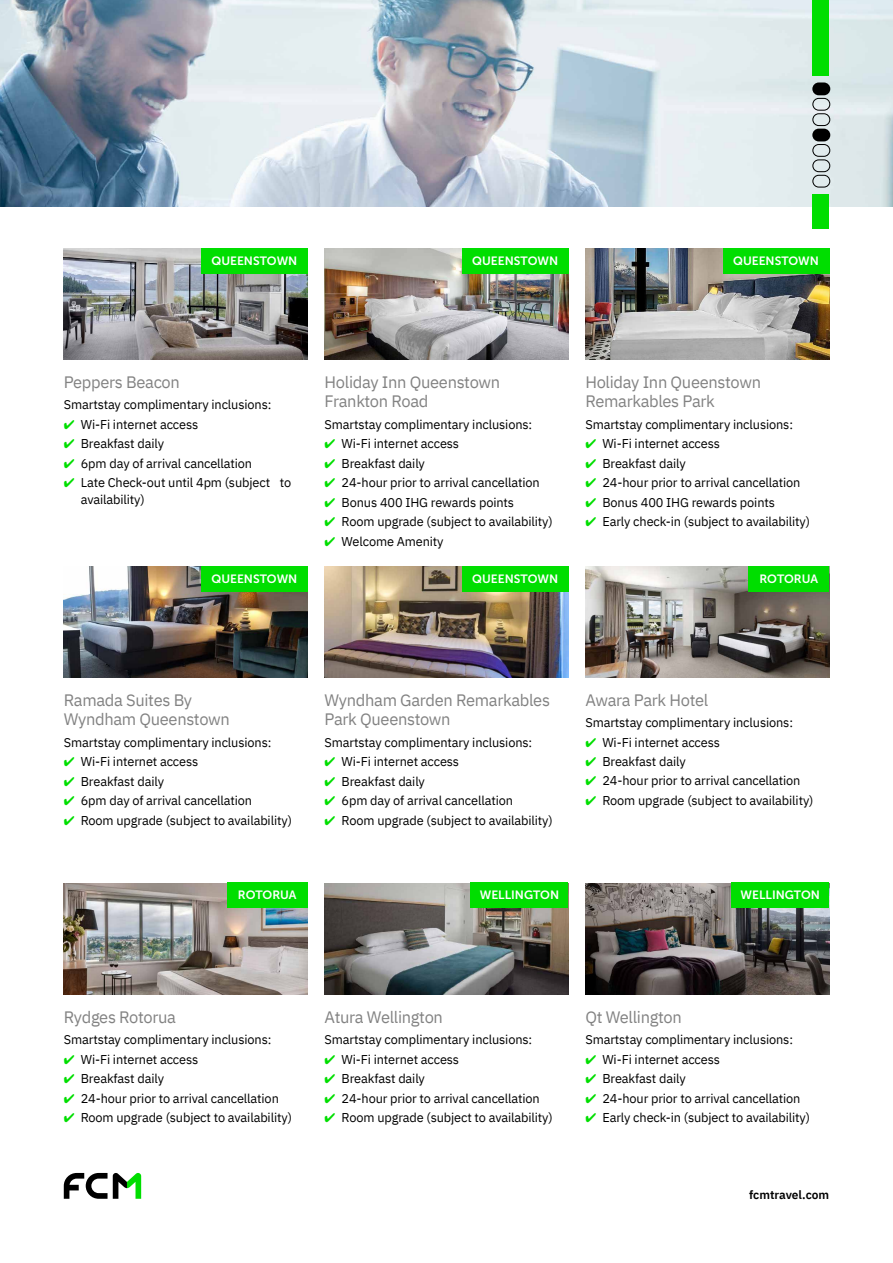
<style>
.page{position:relative;width:893px;height:1263px;background:#fff}
.page>*{position:absolute;margin:0;border:0;box-sizing:border-box;transform-origin:0 0}
.t1{font:16.5px/19.8px "IBM Plex Sans";letter-spacing:-.02em;color:#828282}
.t2{font:12.75px/16.5px "IBM Plex Sans";letter-spacing:-.01em;color:#000}
.t3{font:12px "Museo Sans 700";color:#fff}
.t4{font:600 12px "IBM Plex Sans";color:#000}
.s1{color:#00de00}
</style>
<div class="page">
<img style="left:585px;top:883px;width:244px;height:111px">
<div style="left:731px;top:882px;width:98px;height:26px;background:#00de00"></div>
<img style="left:64px;top:566px;width:244px;height:111px">
<img style="left:325px;top:566px;width:243px;height:111px">
<div style="left:462px;top:566px;width:106px;height:26px;background:#00de00"></div>
<div style="left:201px;top:566px;width:107px;height:26px;background:#00de00"></div>
<img style="left:325px;top:883px;width:243px;height:111px">
<div style="left:471px;top:882px;width:97px;height:26px;background:#00de00"></div>
<img style="left:64px;top:248px;width:244px;height:111px">
<img style="left:325px;top:248px;width:243px;height:111px">
<img style="left:585px;top:248px;width:244px;height:111px">
<div style="left:201px;top:248px;width:107px;height:26px;background:#00de00"></div>
<div style="left:462px;top:248px;width:106px;height:26px;background:#00de00"></div>
<div style="left:723px;top:248px;width:106px;height:26px;background:#00de00"></div>
<img style="left:0;top:0;width:893px;height:207px">
<img style="left:585px;top:566px;width:244px;height:111px">
<div style="left:748px;top:566px;width:81px;height:26px;background:#00de00"></div>
<img style="left:64px;top:883px;width:244px;height:111px">
<div style="left:227px;top:882px;width:81px;height:26px;background:#00de00"></div>
<svg style="left:64px;top:1173px;width:77px;height:26px"></svg>
<div style="left:812px;top:0;width:17px;height:76px;background:#00de00"></div>
<div style="left:812px;top:194px;width:17px;height:35px;background:#00de00"></div>
<svg style="left:812px;top:82px;width:18px;height:106px;background:#979e9f"></svg>
<p class="t3" style="left:211px;top:254px;width:87px">QUEENSTOWN</p>
<p class="t3" style="left:472px;top:254px;width:87px">QUEENSTOWN</p>
<p class="t3" style="left:733px;top:254px;width:87px">QUEENSTOWN</p>
<p class="t1" style="left:64px;top:370px;width:118px">Peppers Beacon</p>
<p class="t2" style="left:64px;top:395px;width:209px">Smartstay complimentary inclusions:</p>
<p class="t2" style="left:64px;top:415px;width:136px"><span class="s1">✔</span> Wi-Fi internet access</p>
<p class="t2" style="left:64px;top:434px;width:102px"><span class="s1">✔</span> Breakfast daily</p>
<p class="t2" style="left:64px;top:454px;width:190px"><span class="s1">✔</span> 6pm day of arrival cancellation</p>
<p class="t2" style="left:81px;top:473px;width:212px;text-indent:-17px"><span class="s1">✔</span> Late Check-out until 4pm (subject to availability)</p>
<p class="t1" style="left:325px;top:370px;width:177px">Holiday Inn Queenstown<br>Frankton Road</p>
<p class="t2" style="left:325px;top:415px;width:209px">Smartstay complimentary inclusions:</p>
<p class="t2" style="left:325px;top:434px;width:136px"><span class="s1">✔</span> Wi-Fi internet access</p>
<p class="t2" style="left:325px;top:454px;width:102px"><span class="s1">✔</span> Breakfast daily</p>
<p class="t2" style="left:325px;top:473px;width:217px"><span class="s1">✔</span> 24-hour prior to arrival cancellation</p>
<p class="t2" style="left:325px;top:493px;width:191px"><span class="s1">✔</span> Bonus 400 IHG rewards points</p>
<p class="t2" style="left:325px;top:512px;width:230px"><span class="s1">✔</span> Room upgrade (subject to availability)</p>
<p class="t2" style="left:325px;top:532px;width:121px"><span class="s1">✔</span> Welcome Amenity</p>
<p class="t3" style="left:211px;top:573px;width:87px">QUEENSTOWN</p>
<p class="t3" style="left:472px;top:573px;width:87px">QUEENSTOWN</p>
<p class="t1" style="left:585px;top:370px;width:177px">Holiday Inn Queenstown<br>Remarkables Park</p>
<p class="t2" style="left:585px;top:415px;width:209px">Smartstay complimentary inclusions:</p>
<p class="t2" style="left:585px;top:434px;width:136px"><span class="s1">✔</span> Wi-Fi internet access</p>
<p class="t2" style="left:585px;top:454px;width:102px"><span class="s1">✔</span> Breakfast daily</p>
<p class="t2" style="left:585px;top:473px;width:217px"><span class="s1">✔</span> 24-hour prior to arrival cancellation</p>
<p class="t2" style="left:585px;top:493px;width:191px"><span class="s1">✔</span> Bonus 400 IHG rewards points</p>
<p class="t2" style="left:585px;top:512px;width:226px"><span class="s1">✔</span> Early check-in (subject to availability)</p>
<p class="t3" style="left:759px;top:572px;width:60px">ROTORUA</p>
<p class="t1" style="left:64px;top:688px;width:168px">Ramada Suites By<br>Wyndham Queenstown</p>
<p class="t2" style="left:64px;top:733px;width:209px">Smartstay complimentary inclusions:</p>
<p class="t2" style="left:64px;top:752px;width:136px"><span class="s1">✔</span> Wi-Fi internet access</p>
<p class="t2" style="left:64px;top:772px;width:102px"><span class="s1">✔</span> Breakfast daily</p>
<p class="t2" style="left:64px;top:791px;width:190px"><span class="s1">✔</span> 6pm day of arrival cancellation</p>
<p class="t2" style="left:64px;top:811px;width:230px"><span class="s1">✔</span> Room upgrade (subject to availability)</p>
<p class="t3" style="left:238px;top:888px;width:60px">ROTORUA</p>
<p class="t1" style="left:325px;top:688px;width:227px">Wyndham Garden Remarkables<br>Park Queenstown</p>
<p class="t2" style="left:325px;top:733px;width:209px">Smartstay complimentary inclusions:</p>
<p class="t2" style="left:325px;top:752px;width:136px"><span class="s1">✔</span> Wi-Fi internet access</p>
<p class="t2" style="left:325px;top:772px;width:102px"><span class="s1">✔</span> Breakfast daily</p>
<p class="t2" style="left:325px;top:791px;width:190px"><span class="s1">✔</span> 6pm day of arrival cancellation</p>
<p class="t2" style="left:325px;top:811px;width:230px"><span class="s1">✔</span> Room upgrade (subject to availability)</p>
<p class="t3" style="left:480px;top:888px;width:81px">WELLINGTON</p>
<p class="t1" style="left:585px;top:688px;width:124px">Awara Park Hotel</p>
<p class="t2" style="left:585px;top:713px;width:209px">Smartstay complimentary inclusions:</p>
<p class="t2" style="left:585px;top:733px;width:136px"><span class="s1">✔</span> Wi-Fi internet access</p>
<p class="t2" style="left:585px;top:752px;width:102px"><span class="s1">✔</span> Breakfast daily</p>
<p class="t2" style="left:585px;top:772px;width:217px"><span class="s1">✔</span> 24-hour prior to arrival cancellation</p>
<p class="t2" style="left:585px;top:791px;width:230px"><span class="s1">✔</span> Room upgrade (subject to availability)</p>
<p class="t3" style="left:741px;top:888px;width:81px">WELLINGTON</p>
<p class="t1" style="left:64px;top:1005px;width:114px">Rydges Rotorua</p>
<p class="t2" style="left:64px;top:1030px;width:209px">Smartstay complimentary inclusions:</p>
<p class="t2" style="left:64px;top:1050px;width:136px"><span class="s1">✔</span> Wi-Fi internet access</p>
<p class="t2" style="left:64px;top:1069px;width:102px"><span class="s1">✔</span> Breakfast daily</p>
<p class="t2" style="left:64px;top:1089px;width:217px"><span class="s1">✔</span> 24-hour prior to arrival cancellation</p>
<p class="t2" style="left:64px;top:1108px;width:230px"><span class="s1">✔</span> Room upgrade (subject to availability)</p>
<p class="t1" style="left:325px;top:1005px;width:120px">Atura Wellington</p>
<p class="t2" style="left:325px;top:1030px;width:209px">Smartstay complimentary inclusions:</p>
<p class="t2" style="left:325px;top:1050px;width:136px"><span class="s1">✔</span> Wi-Fi internet access</p>
<p class="t2" style="left:325px;top:1069px;width:102px"><span class="s1">✔</span> Breakfast daily</p>
<p class="t2" style="left:325px;top:1089px;width:217px"><span class="s1">✔</span> 24-hour prior to arrival cancellation</p>
<p class="t2" style="left:325px;top:1108px;width:230px"><span class="s1">✔</span> Room upgrade (subject to availability)</p>
<p class="t1" style="left:585px;top:1005px;width:98px">Qt Wellington</p>
<p class="t2" style="left:585px;top:1030px;width:209px">Smartstay complimentary inclusions:</p>
<p class="t2" style="left:585px;top:1050px;width:136px"><span class="s1">✔</span> Wi-Fi internet access</p>
<p class="t2" style="left:585px;top:1069px;width:102px"><span class="s1">✔</span> Breakfast daily</p>
<p class="t2" style="left:585px;top:1089px;width:217px"><span class="s1">✔</span> 24-hour prior to arrival cancellation</p>
<p class="t2" style="left:585px;top:1108px;width:226px"><span class="s1">✔</span> Early check-in (subject to availability)</p>
<p class="t4" style="left:749px;top:1185px;width:82px">fcmtravel.com</p>
</div>
